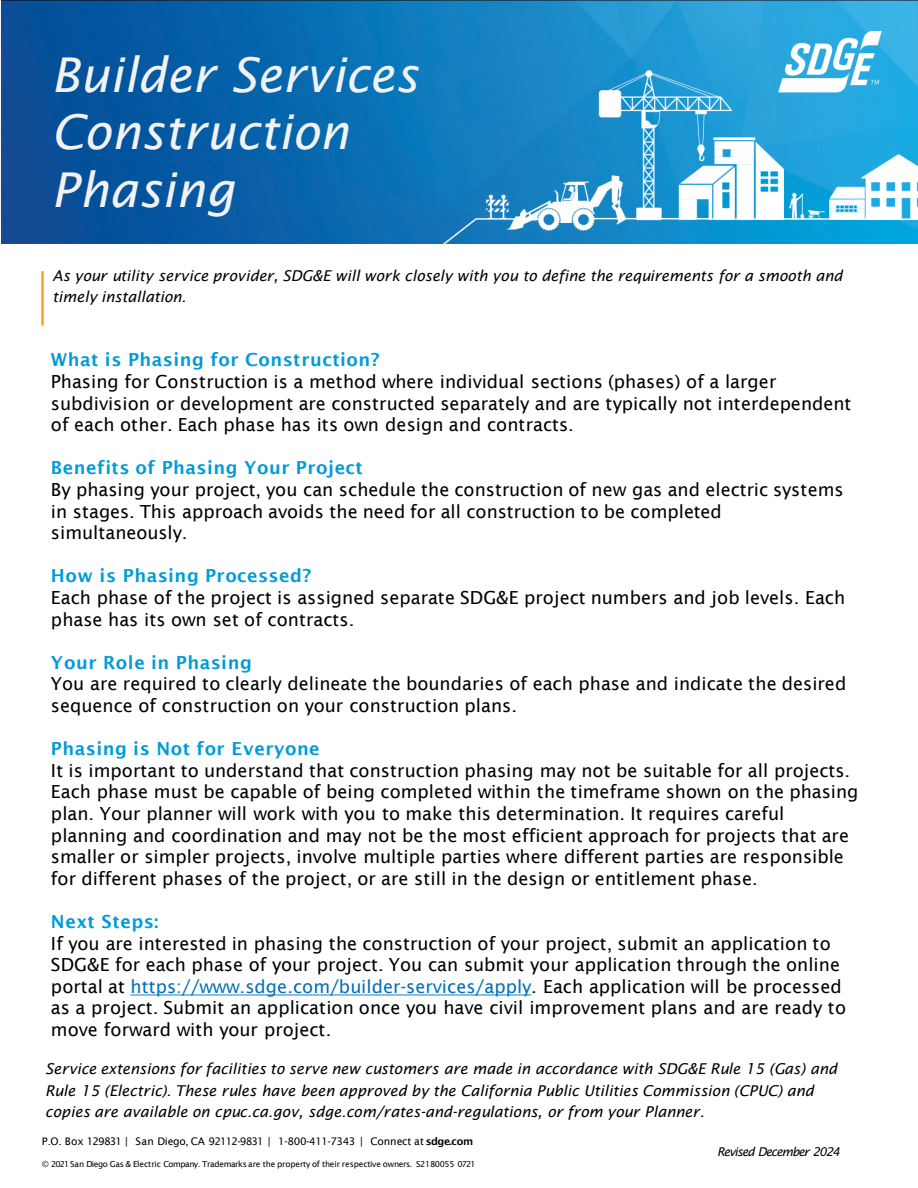
<style>
.page{position:relative;width:918px;height:1188px;background:#fff}
.page>*{position:absolute;margin:0;border:0;box-sizing:border-box;transform-origin:0 0}
.t1{font:italic 48px/57.6px "Lucida Sans";color:#f2f2f2}
.t2{font:18px/21.6px "Lucida Sans";color:#000}
.t3{font:600 18px "Lucida Sans";letter-spacing:.025em;color:#009bda}
.t4{font:italic 15px/21px "Lucida Sans";color:#000}
.t5{font:italic 12px "Lucida Sans";letter-spacing:-.08em;color:#000}
.t6{font:10.5px "Lucida Sans";letter-spacing:-.045em;color:#000}
.t7{font:8.25px "Lucida Sans";letter-spacing:-.035em;color:#000}
.s1{color:#0070b9}
.s2{font-weight:600}
</style>
<div class="page">
<img style="left:1px;top:0;width:917px;height:244px">
<img style="left:439px;top:32px;width:479px;height:212px">
<svg style="left:131px;top:995px;width:400px;height:1px"></svg>
<hr style="left:41px;top:271px;width:3px;height:55px;background:#f8971d">
<p class="t1" style="left:51px;top:46px;width:368px">Builder Services</p>
<p class="t1" style="left:51px;top:103px;width:299px">Construction<br>Phasing</p>
<p class="t4" style="left:52px;top:265px;width:792px">As your utility service provider, SDG&amp;E will work closely with you to define the requirements for a smooth and timely installation.</p>
<p class="t3" style="left:51px;top:350px;width:330px">What is Phasing for Construction?</p>
<p class="t2" style="left:51px;top:371px;width:802px">Phasing for Construction is a method where individual sections (phases) of a larger subdivision or development are constructed separately and are typically not interdependent of each other. Each phase has its own design and contracts.</p>
<p class="t3" style="left:51px;top:458px;width:313px">Benefits of Phasing Your Project</p>
<p class="t2" style="left:51px;top:479px;width:794px">By phasing your project, you can schedule the construction of new gas and electric systems in stages. This approach avoids the need for all construction to be completed simultaneously.</p>
<p class="t3" style="left:51px;top:566px;width:262px">How is Phasing Processed?</p>
<p class="t2" style="left:51px;top:587px;width:796px">Each phase of the project is assigned separate SDG&amp;E project numbers and job levels. Each phase has its own set of contracts.</p>
<p class="t3" style="left:51px;top:652px;width:203px">Your Role in Phasing</p>
<p class="t2" style="left:51px;top:673px;width:797px">You are required to clearly delineate the boundaries of each phase and indicate the desired sequence of construction on your construction plans.</p>
<p class="t3" style="left:51px;top:738px;width:270px">Phasing is Not for Everyone</p>
<p class="t2" style="left:51px;top:759px;width:809px">It is important to understand that construction phasing may not be suitable for all projects.<br>Each phase must be capable of being completed within the timeframe shown on the phasing plan. Your planner will work with you to make this determination. It requires careful planning and coordination and may not be the most efficient approach for projects that are smaller or simpler projects, involve multiple parties where different parties are responsible for different phases of the project, or are still in the design or entitlement phase.</p>
<p class="t3" style="left:51px;top:911px;width:109px">Next Steps:</p>
<p class="t2" style="left:51px;top:932px;width:797px">If you are interested in phasing the construction of your project, submit an application to SDG&amp;E for each phase of your project. You can submit your application through the online portal at <span class="s1">https://www.sdge.com/builder-services/apply</span>. Each application will be processed as a project. Submit an application once you have civil improvement plans and are ready to move forward with your project.</p>
<p class="t4" style="left:45px;top:1059px;width:794px">Service extensions for facilities to serve new customers are made in accordance with SDG&amp;E Rule 15 (Gas) and<br>Rule 15 (Electric). These rules have been approved by the California Public Utilities Commission (CPUC) and copies are available on cpuc.ca.gov, sdge.com/rates-and-regulations, or from your Planner.</p>
<p class="t5" style="left:717px;top:1145px;width:124px">Revised December 2024</p>
<p class="t6" style="left:42px;top:1135px;width:433px">P.O. Box 129831 | San Diego, CA 92112-9831 | 1-800-411-7343 | Connect at <span class="s2">sdge.com</span></p>
<p class="t7" style="left:42px;top:1159px;width:435px">© 2021 San Diego Gas &amp; Electric Company. Trademarks are the property of their respective owners. S2180055 0721</p>
</div>
